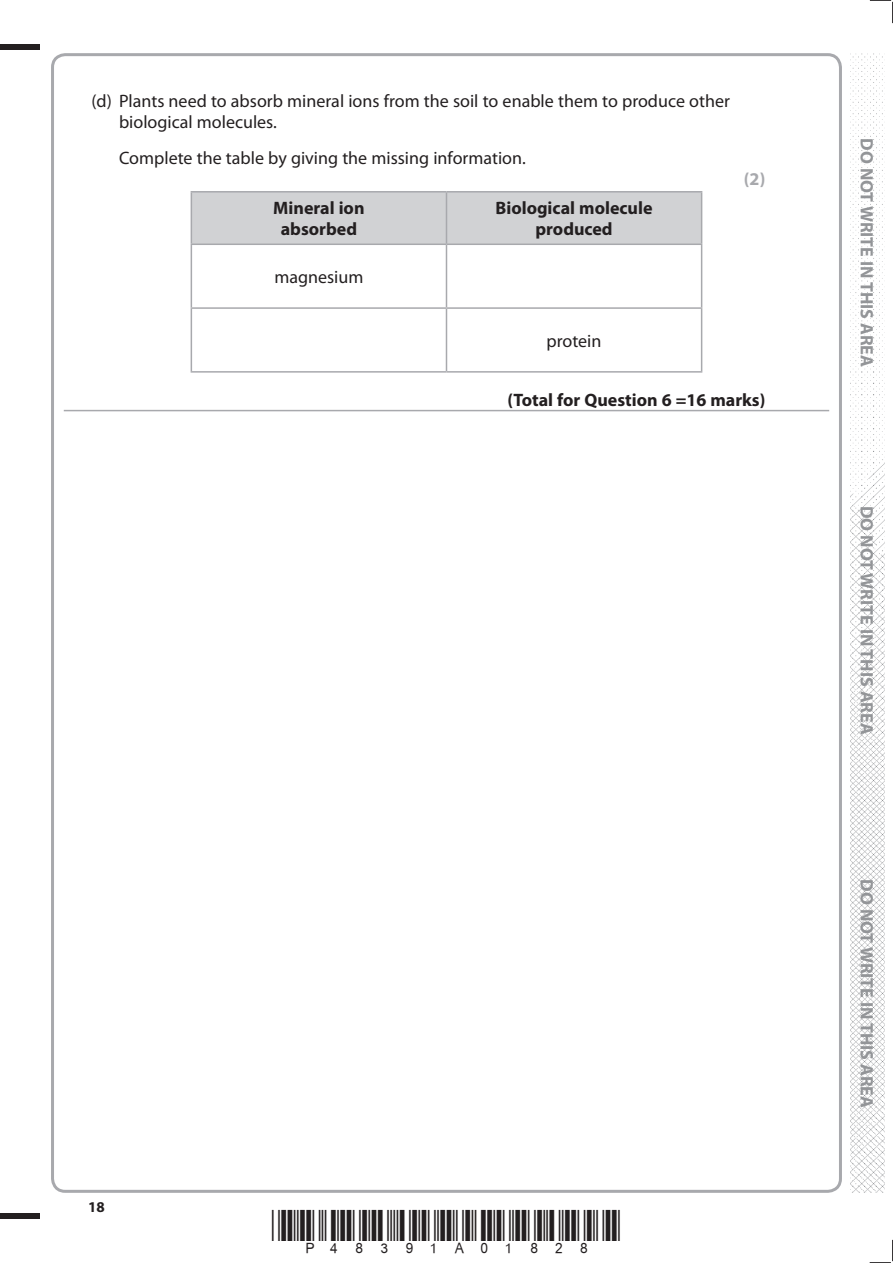
<style>
.page{position:relative;width:893px;height:1263px;background:#fff}
.page>*{position:absolute;margin:0;border:0;box-sizing:border-box;transform-origin:0 0}
.t1{font:18px/21px "Myriad Pro";color:#231f20}
.t2{font:700 18px/21px "Myriad Pro";color:#231f20;text-align:center}
.t3{font:700 18px "Myriad Pro";color:#939598}
.t4{font:700 18px "Myriad Pro";color:#a8a9ad}
.t5{font:700 15px "Myriad Pro";color:#231f20}
</style>
<div class="page">
<div style="left:0;top:44px;width:40px;height:5px;background:#231f20"></div>
<div style="left:0;top:1214px;width:40px;height:5px;background:#231f20"></div>
<svg style="left:870px;top:0;width:23px;height:23px"></svg>
<svg style="left:870px;top:1240px;width:23px;height:23px"></svg>
<img style="left:850px;top:53px;width:34px;height:1140px">
<hr style="left:64px;top:410px;width:765px;height:1px;background:#a8a9ad">
<div style="left:192px;top:193px;width:509px;height:51px;background:#d1d2d4"></div>
<hr style="left:191px;top:191px;width:255px;height:2px;background:#a8a9ad">
<hr style="left:191px;top:193px;width:1px;height:51px;background:#a8a9ad">
<hr style="left:446px;top:191px;width:256px;height:2px;background:#a8a9ad">
<hr style="left:446px;top:193px;width:1px;height:51px;background:#a8a9ad">
<hr style="left:701px;top:193px;width:1px;height:51px;background:#a8a9ad">
<hr style="left:191px;top:244px;width:255px;height:1px;background:#a8a9ad">
<hr style="left:191px;top:245px;width:1px;height:62px;background:#a8a9ad">
<hr style="left:446px;top:244px;width:256px;height:1px;background:#a8a9ad">
<hr style="left:446px;top:245px;width:1px;height:62px;background:#a8a9ad">
<hr style="left:701px;top:245px;width:1px;height:62px;background:#a8a9ad">
<hr style="left:191px;top:307px;width:255px;height:2px;background:#a8a9ad">
<hr style="left:191px;top:309px;width:1px;height:62px;background:#a8a9ad">
<hr style="left:446px;top:307px;width:256px;height:2px;background:#a8a9ad">
<hr style="left:446px;top:309px;width:1px;height:62px;background:#a8a9ad">
<hr style="left:701px;top:309px;width:1px;height:62px;background:#a8a9ad">
<hr style="left:191px;top:371px;width:255px;height:2px;background:#a8a9ad">
<hr style="left:446px;top:371px;width:256px;height:2px;background:#a8a9ad">
<p class="t1" style="left:119px;top:90px;width:612px;text-indent:-28px">(d) Plants need to absorb mineral ions from the soil to enable them to produce other biological molecules.</p>
<p class="t1" style="left:119px;top:147px;width:408px">Complete the table by giving the missing information.</p>
<p class="t2" style="left:273px;top:197px;width:93px">Mineral ion absorbed</p>
<p class="t2" style="left:495px;top:197px;width:159px">Biological molecule produced</p>
<p class="t1" style="left:274px;top:266px;width:90px">magnesium</p>
<p class="t4" style="left:744px;top:167px;width:23px">(2)</p>
<p class="t1" style="left:547px;top:330px;width:56px">protein</p>
<p class="t5" style="left:88px;top:1197px;width:18px">18</p>
<p class="t2" style="left:507px;top:388px;width:260px">(Total for Question 6 =16 marks)</p>
<p class="t3" style="left:878px;top:138px;width:230px;rotate:90deg">DO NOT WRITE IN THIS AREA</p>
<p class="t3" style="left:878px;top:506px;width:230px;rotate:90deg">DO NOT WRITE IN THIS AREA</p>
<p class="t3" style="left:878px;top:879px;width:230px;rotate:90deg">DO NOT WRITE IN THIS AREA</p>
</div>
